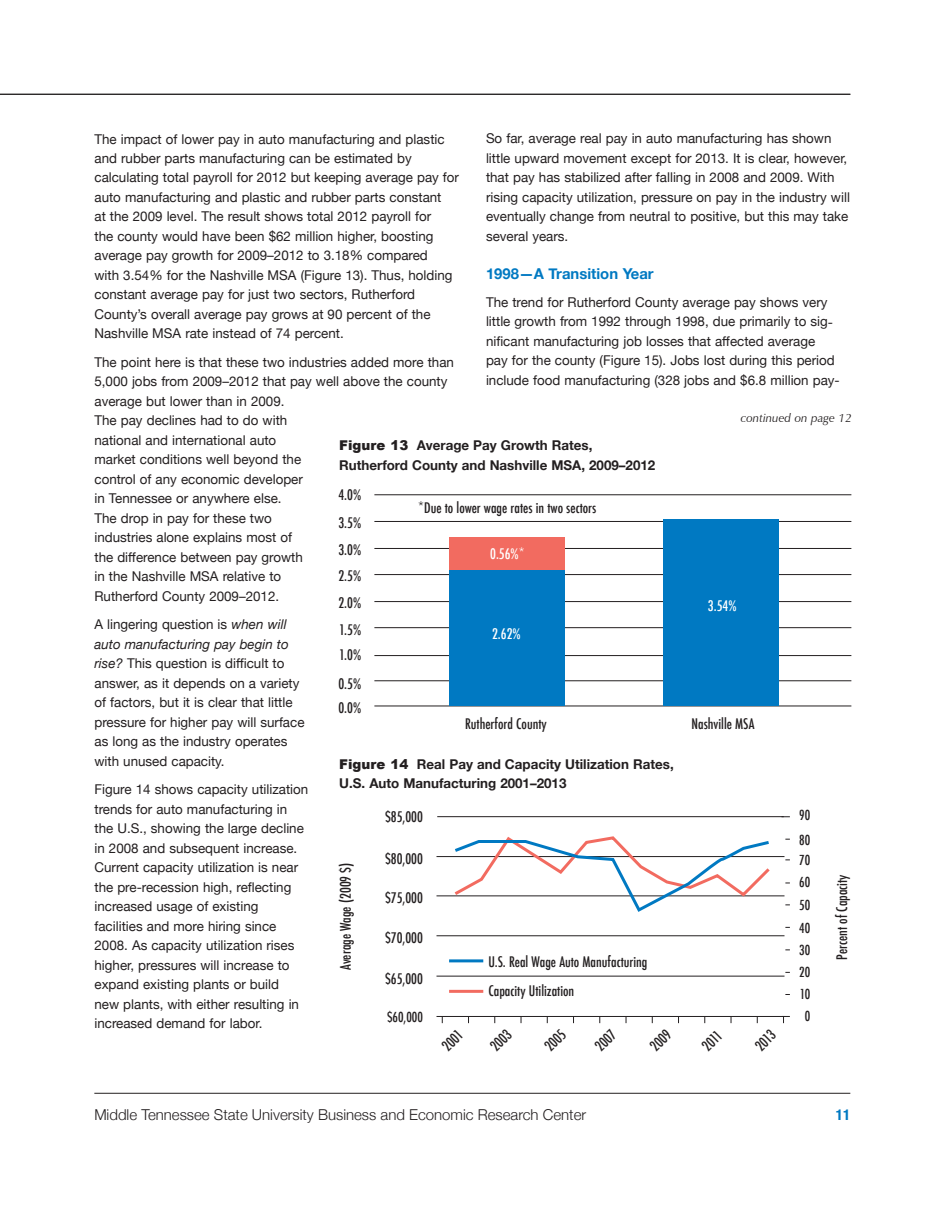
<style>
.page{position:relative;width:945px;height:1215px;background:#fff}
.page>*{position:absolute;margin:0;border:0;box-sizing:border-box;transform-origin:0 0}
.t1{font:300 15px "Helvetica Neue";color:#231f20}
.t2{font:700 15px "Helvetica Neue";color:#0079c2}
.t3{font:700 condensed 15px "Helvetica Neue";color:#0079c2}
.t4{font:500 condensed 14.25px/26.5px "Futura";color:#231f20;text-align:justify}
.t5{font:500 condensed 14.25px "Futura";color:#fff}
.t6{font:13.5px/19.5px "Helvetica Neue";color:#231f20}
.t7{font:700 13.5px/19.5px "Helvetica Neue";color:#231f20}
.t8{font:500 condensed 13.5px/22.2px "Futura";color:#231f20}
.t9{font:italic 12px "Zapf Humanist 601 BT";color:#231f20}
.s1{font-style:italic}
.s2{font-family:"Arial";font-weight:900}
</style>
<div class="page">
<hr style="left:374px;top:494px;width:477px;height:1px;background:#231f20">
<hr style="left:374px;top:521px;width:477px;height:1px;background:#231f20">
<hr style="left:374px;top:548px;width:477px;height:1px;background:#231f20">
<hr style="left:374px;top:574px;width:477px;height:1px;background:#231f20">
<hr style="left:374px;top:601px;width:477px;height:1px;background:#231f20">
<hr style="left:374px;top:627px;width:477px;height:1px;background:#231f20">
<hr style="left:374px;top:655px;width:477px;height:1px;background:#231f20">
<hr style="left:374px;top:680px;width:477px;height:1px;background:#231f20">
<hr style="left:374px;top:706px;width:477px;height:1px;background:#231f20">
<div style="left:449px;top:570px;width:116px;height:136px;background:#0079c2"></div>
<div style="left:663px;top:519px;width:116px;height:187px;background:#0079c2"></div>
<div style="left:449px;top:537px;width:116px;height:33px;background:#f26b60"></div>
<hr style="left:0;top:94px;width:850px;height:1px;background:#231f20">
<hr style="left:94px;top:1093px;width:756px;height:1px;background:#231f20">
<hr style="left:437px;top:816px;width:347px;height:1px;background:#231f20">
<hr style="left:436px;top:856px;width:348px;height:1px;background:#231f20">
<hr style="left:436px;top:896px;width:348px;height:1px;background:#231f20">
<hr style="left:436px;top:935px;width:348px;height:1px;background:#231f20">
<hr style="left:436px;top:976px;width:348px;height:1px;background:#231f20">
<hr style="left:436px;top:1016px;width:348px;height:1px;background:#231f20">
<hr style="left:449px;top:959px;width:34px;height:3px;background:#0079c2">
<hr style="left:449px;top:990px;width:34px;height:3px;background:#f26b60">
<svg style="left:451px;top:836px;width:322px;height:76px"></svg>
<svg style="left:783px;top:1016px;width:7px;height:7px"></svg>
<p class="t6" style="left:486px;top:129px;width:366px">So far, average real pay in auto manufacturing has shown little upward movement except for 2013. It is clear, however, that pay has stabilized after falling in 2008 and 2009. With rising capacity utilization, pressure on pay in the industry will eventually change from neutral to positive, but this may take several years.</p>
<p class="t2" style="left:486px;top:261px;width:169px">1998—A Transition Year</p>
<p class="t6" style="left:486px;top:293px;width:355px">The trend for Rutherford County average pay shows very little growth from 1992 through 1998, due primarily to sig&shy;nificant manufacturing job losses that affected average pay for the county (Figure 15). Jobs lost during this period include food manufacturing (328 jobs and $6.8 million pay-</p>
<p class="t6" style="left:94px;top:130px;width:366px">The impact of lower pay in auto manufacturing and plastic and rubber parts manufacturing can be estimated by calculating total payroll for 2012 but keeping average pay for auto manufacturing and plastic and rubber parts constant<br>at the 2009 level. The result shows total 2012 payroll for<br>the county would have been $62 million higher, boosting average pay growth for 2009–2012 to 3.18% compared<br>with 3.54% for the Nashville MSA (Figure 13). Thus, holding constant average pay for just two sectors, Rutherford County’s overall average pay grows at 90 percent of the Nashville MSA rate instead of 74 percent.</p>
<p class="t6" style="left:94px;top:353px;width:361px">The point here is that these two industries added more than 5,000 jobs from 2009–2012 that pay well above the county average but lower than in 2009.<br>The pay declines had to do with<br>national and international auto<br>market conditions well beyond the<br>control of any economic developer<br>in Tennessee or anywhere else.<br>The drop in pay for these two<br>industries alone explains most of<br>the difference between pay growth<br>in the Nashville MSA relative to<br>Rutherford County 2009–2012.</p>
<p class="t6" style="left:94px;top:616px;width:212px">A lingering question is <span class="s1">when will auto manufacturing pay begin to rise?</span> This question is difficult to answer, as it depends on a variety of factors, but it is clear that little pressure for higher pay will surface as long as the industry operates with unused capacity.</p>
<p class="t6" style="left:94px;top:781px;width:215px">Figure 14 shows capacity utilization trends for auto manufacturing in the U.S., showing the large decline in 2008 and subsequent increase.<br>Current capacity utilization is near the pre-recession high, reflecting increased usage of existing facilities and more hiring since 2008. As capacity utilization rises higher, pressures will increase to expand existing plants or build<br>new plants, with either resulting in increased demand for labor.</p>
<p class="t9" style="left:741px;top:410px;width:112px">continued on page 12</p>
<p class="t7" style="left:339px;top:436px;width:318px"><span class="s2">Figure 13</span> Average Pay Growth Rates,<br>Rutherford County and Nashville MSA, 2009–2012</p>
<p class="t4" style="left:338px;top:481px;width:24px;line-height:27.5px">4.0% 3.5% 3.0%</p>
<p class="t4" style="left:338px;top:562px;width:24px">2.5% 2.0% 1.5% 1.0%</p>
<p class="t4" style="left:338px;top:670px;width:24px">0.5%</p>
<p class="t4" style="left:465px;top:711px;width:83px">Rutherford County</p>
<p class="t4" style="left:418px;top:495px;width:180px">*Due to lower wage rates in two sectors</p>
<p class="t5" style="left:490px;top:545px;width:36px">0.56%*</p>
<p class="t5" style="left:708px;top:597px;width:30px">3.54%</p>
<p class="t5" style="left:492px;top:625px;width:30px">2.62%</p>
<p class="t4" style="left:338px;top:694px;width:24px">0.0%</p>
<p class="t4" style="left:692px;top:711px;width:64px">Nashville MSA</p>
<p class="t7" style="left:339px;top:754px;width:336px"><span class="s2">Figure 14</span> Real Pay and Capacity Utilization Rates,<br>U.S. Auto Manufacturing 2001–2013</p>
<p class="t8" style="left:799px;top:803px;width:13px;line-height:24.3px">90<br>80</p>
<p class="t8" style="left:799px;top:849px;width:13px;text-align:center">70<br>60<br>50<br>40<br>30<br>20<br>10<br>0</p>
<p class="t4" style="left:385px;top:804px;width:39px">$85,000</p>
<p class="t4" style="left:385px;top:845px;width:39px">$80,000</p>
<p class="t4" style="left:385px;top:884px;width:39px">$75,000</p>
<p class="t4" style="left:385px;top:924px;width:39px">$70,000</p>
<p class="t4" style="left:385px;top:965px;width:39px">$65,000</p>
<p class="t8" style="left:387px;top:1006px;width:37px">$60,000</p>
<p class="t4" style="left:332px;top:970px;width:109px;rotate:-90deg">Average Wage (2009 $)</p>
<p class="t4" style="left:829px;top:960px;width:87px;rotate:-90deg">Percent of Capacity</p>
<p class="t4" style="left:488px;top:947px;width:161px;line-height:29.4px">U.S. Real Wage Auto Manufacturing<br>Capacity Utilization</p>
<p class="t4" style="left:435px;top:1039px;width:24px;rotate:-45deg">2001</p>
<p class="t4" style="left:483px;top:1039px;width:25px;rotate:-45deg">2003</p>
<p class="t4" style="left:538px;top:1039px;width:25px;rotate:-45deg">2005</p>
<p class="t4" style="left:588px;top:1039px;width:25px;rotate:-45deg">2007</p>
<p class="t4" style="left:643px;top:1039px;width:25px;rotate:-45deg">2009</p>
<p class="t4" style="left:695px;top:1039px;width:23px;rotate:-45deg">2011</p>
<p class="t4" style="left:748px;top:1039px;width:23px;rotate:-45deg">2013</p>
<p class="t1" style="left:94px;top:1103px;width:493px">Middle Tennessee State University Business and Economic Research Center</p>
<p class="t3" style="left:836px;top:1102px;width:16px">11</p>
</div>
